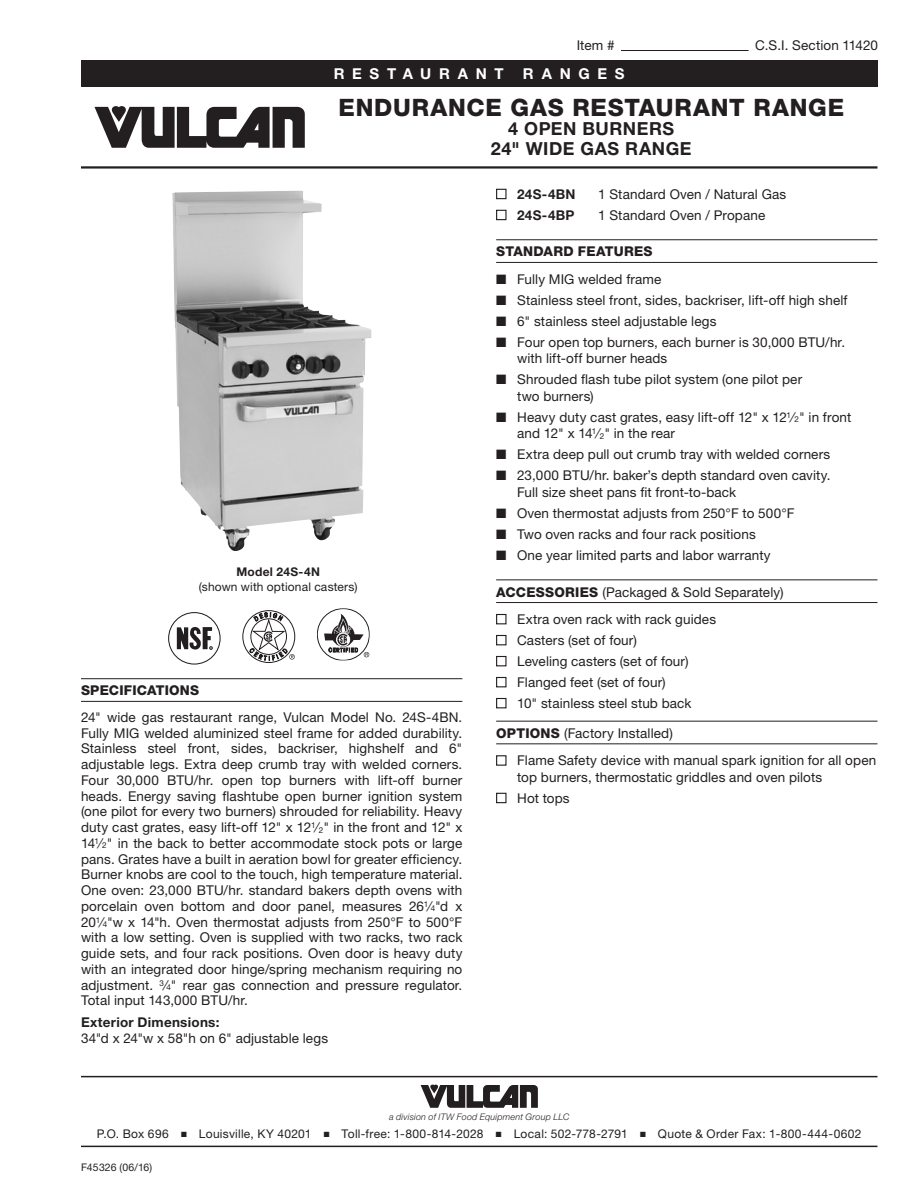
<style>
.page{position:relative;width:918px;height:1188px;background:#fff}
.page>*{position:absolute;margin:0;border:0;box-sizing:border-box;transform-origin:0 0}
.t1{font:800 24px "Helvetica Neue LT Std";letter-spacing:.035em;color:#231f20}
.Title_Sub_1{font:700 18px/19.5px "Helvetica Neue LT Std";letter-spacing:.03em;color:#231f20;text-align:center}
.t2{font:700 15px "Helvetica Neue LT Std";letter-spacing:.515em;color:#fff}
.Body_1_Align-Justify{font:13.5px/15.8px "Helvetica Neue LT Std";letter-spacing:.01em;color:#231f20}
.Sub_Head_1{font:13.5px "Helvetica Neue LT Std";letter-spacing:.01em;color:#231f20}
.Body_2_Align-Left{font:13.5px/15.8px "Helvetica Neue LT Std";letter-spacing:.01em;color:#231f20}
.Sub_Head_1-2{font:800 13.5px "Helvetica Neue LT Std";letter-spacing:.015em;color:#231f20}
.t3{font:700 13.5px "Helvetica Neue LT Std";letter-spacing:.02em;color:#231f20}
.Note-Image{font:12px/15px "Helvetica Neue LT Std";letter-spacing:.02em;color:#231f20;text-align:center}
.t4{font:10.5px "Helvetica Neue LT Std";letter-spacing:.01em;color:#231f20}
.t5{font:italic 300 9px "Helvetica Neue LT Std";letter-spacing:.02em;color:#231f20}
.s1{font-size:8.1px}
.s2{font-weight:800}
.s3{font-weight:700}
</style>
<div class="page">
<hr style="left:81px;top:1076px;width:797px;height:1px;background:#231f20">
<svg style="left:421px;top:1085px;width:117px;height:23px"></svg>
<hr style="left:81px;top:1146px;width:797px;height:1px;background:#231f20">
<div style="left:81px;top:60px;width:796px;height:27px;background:#231f20"></div>
<svg style="left:94px;top:106px;width:211px;height:42px"></svg>
<hr style="left:81px;top:166px;width:797px;height:3px;background:#231f20">
<hr style="left:621px;top:50px;width:128px;height:1px;background:#231f20">
<hr style="left:496px;top:239px;width:381px;height:1px;background:#231f20">
<hr style="left:496px;top:262px;width:381px;height:1px;background:#231f20">
<hr style="left:496px;top:579px;width:381px;height:1px;background:#231f20">
<hr style="left:496px;top:602px;width:381px;height:1px;background:#231f20">
<hr style="left:496px;top:721px;width:381px;height:1px;background:#231f20">
<hr style="left:496px;top:743px;width:381px;height:1px;background:#231f20">
<div style="left:496px;top:189px;width:11px;height:10px;border:1px solid #231f20"></div>
<div style="left:496px;top:210px;width:11px;height:10px;border:1px solid #231f20"></div>
<div style="left:496px;top:614px;width:11px;height:10px;border:1px solid #231f20"></div>
<div style="left:496px;top:635px;width:11px;height:10px;border:1px solid #231f20"></div>
<div style="left:496px;top:656px;width:11px;height:10px;border:1px solid #231f20"></div>
<div style="left:496px;top:677px;width:11px;height:10px;border:1px solid #231f20"></div>
<div style="left:496px;top:698px;width:11px;height:10px;border:1px solid #231f20"></div>
<div style="left:496px;top:755px;width:11px;height:11px;border:1px solid #231f20"></div>
<div style="left:496px;top:793px;width:11px;height:10px;border:1px solid #231f20"></div>
<img style="left:172px;top:191px;width:200px;height:360px">
<hr style="left:81px;top:678px;width:381px;height:1px;background:#231f20">
<hr style="left:81px;top:701px;width:381px;height:1px;background:#231f20">
<svg style="left:243px;top:610px;width:52px;height:53px"></svg>
<svg style="left:317px;top:608px;width:53px;height:53px"></svg>
<div style="left:168px;top:612px;width:53px;height:53px;border:1px solid #231f20;border-radius:50%"></div>
<svg style="left:177px;top:627px;width:36px;height:23px"></svg>
<p class="Body_1_Align-Justify" style="left:577px;top:37px;width:39px">Item #</p>
<p class="Body_1_Align-Justify" style="left:755px;top:37px;width:124px">C.S.I. Section 11420</p>
<p class="t2" style="left:334px;top:64px;width:172px">RESTAURANT</p>
<p class="t2" style="left:523px;top:64px;width:103px">RANGES</p>
<p class="t1" style="left:338px;top:93px;width:507px">ENDURANCE GAS RESTAURANT RANGE</p>
<p class="Title_Sub_1" style="left:491px;top:119px;width:202px">4 OPEN BURNERS<br>24" WIDE GAS RANGE</p>
<p class="t3" style="left:517px;top:185px;width:60px">24S-4BN</p>
<p class="Body_1_Align-Justify" style="left:598px;top:186px;width:190px">1 Standard Oven / Natural Gas</p>
<p class="t3" style="left:517px;top:206px;width:59px">24S-4BP</p>
<p class="Body_1_Align-Justify" style="left:598px;top:207px;width:169px">1 Standard Oven / Propane</p>
<p class="Sub_Head_1-2" style="left:496px;top:244px;width:158px">STANDARD FEATURES</p>
<p class="Body_1_Align-Justify" style="left:496px;top:271px;width:167px">■ Fully MIG welded frame</p>
<p class="Body_1_Align-Justify" style="left:496px;top:292px;width:353px">■ Stainless steel front, sides, backriser, lift-off high shelf</p>
<p class="Body_1_Align-Justify" style="left:496px;top:313px;width:222px">■ 6" stainless steel adjustable legs</p>
<p class="Body_1_Align-Justify" style="left:517px;top:334px;width:329px;line-height:16.5px;text-indent:-21px">■ Four open top burners, each burner is 30,000 BTU/hr. with lift-off burner heads</p>
<p class="Body_1_Align-Justify" style="left:517px;top:371px;width:287px;line-height:16.5px;text-indent:-21px">■ Shrouded flash tube pilot system (one pilot per two burners)</p>
<p class="Body_1_Align-Justify" style="left:517px;top:409px;width:336px;line-height:16.5px;text-indent:-21px">■ Heavy duty cast grates, easy lift-off 12" x 12<sup>1</sup>⁄<span class="s1">2</span>" in front and 12" x 14<sup>1</sup>⁄<span class="s1">2</span>" in the rear</p>
<p class="Body_1_Align-Justify" style="left:496px;top:446px;width:336px">■ Extra deep pull out crumb tray with welded corners</p>
<p class="Body_1_Align-Justify" style="left:517px;top:467px;width:315px;line-height:16.5px;text-indent:-21px">■ 23,000 BTU/hr. baker’s depth standard oven cavity.<br>Full size sheet pans fit front-to-back</p>
<p class="Body_1_Align-Justify" style="left:496px;top:505px;width:300px">■ Oven thermostat adjusts from 250°F to 500°F</p>
<p class="Body_1_Align-Justify" style="left:496px;top:526px;width:261px">■ Two oven racks and four rack positions</p>
<p class="Body_1_Align-Justify" style="left:496px;top:547px;width:276px">■ One year limited parts and labor warranty</p>
<p class="Sub_Head_1" style="left:496px;top:584px;width:289px"><span class="s2">ACCESSORIES</span> (Packaged &amp; Sold Separately)</p>
<p class="Body_1_Align-Justify" style="left:517px;top:611px;width:201px">Extra oven rack with rack guides</p>
<p class="Body_1_Align-Justify" style="left:517px;top:632px;width:121px">Casters (set of four)</p>
<p class="Body_1_Align-Justify" style="left:517px;top:653px;width:173px">Leveling casters (set of four)</p>
<p class="Body_1_Align-Justify" style="left:517px;top:674px;width:150px">Flanged feet (set of four)</p>
<p class="Body_1_Align-Justify" style="left:517px;top:695px;width:176px">10" stainless steel stub back</p>
<p class="Sub_Head_1" style="left:496px;top:725px;width:178px"><span class="s2">OPTIONS</span> (Factory Installed)</p>
<p class="Body_1_Align-Justify" style="left:517px;top:752px;width:361px;line-height:16.5px">Flame Safety device with manual spark ignition for all open top burners, thermostatic griddles and oven pilots</p>
<p class="Body_1_Align-Justify" style="left:517px;top:790px;width:54px">Hot tops</p>
<p class="Note-Image" style="left:199px;top:564px;width:160px"><span class="s3">Model 24S-4N<br></span>(shown with optional casters)</p>
<p class="Sub_Head_1-2" style="left:81px;top:683px;width:120px">SPECIFICATIONS</p>
<p class="Body_1_Align-Justify" style="left:81px;top:709px;width:383px;text-align:justify">24" wide gas restaurant range, Vulcan Model No. 24S-4BN.<br>Fully MIG welded aluminized steel frame for added durability.<br>Stainless steel front, sides, backriser, highshelf and 6" adjustable legs. Extra deep crumb tray with welded corners.<br>Four 30,000 BTU/hr. open top burners with lift-off burner heads. Energy saving flashtube open burner ignition system (one pilot for every two burners) shrouded for reliability. Heavy duty cast grates, easy lift-off 12" x 12<sup>1</sup>⁄<span class="s1">2</span>" in the front and 12" x 14<sup>1</sup>⁄<span class="s1">2</span>" in the back to better accommodate stock pots or large pans. Grates have a built in aeration bowl for greater efficiency.<br>Burner knobs are cool to the touch, high temperature material.<br>One oven: 23,000 BTU/hr. standard bakers depth ovens with porcelain oven bottom and door panel, measures 26<sup>1</sup>⁄<span class="s1">4</span>"d x 20<sup>1</sup>⁄<span class="s1">4</span>"w x 14"h. Oven thermostat adjusts from 250°F to 500°F with a low setting. Oven is supplied with two racks, two rack guide sets, and four rack positions. Oven door is heavy duty with an integrated door hinge/spring mechanism requiring no adjustment. <sup>3</sup>⁄<span class="s1">4</span>" rear gas connection and pressure regulator.<br>Total input 143,000 BTU/hr.</p>
<p class="Body_2_Align-Left" style="left:81px;top:1014px;width:249px"><span class="s3">Exterior Dimensions:<br></span>34"d x 24"w x 58"h on 6" adjustable legs</p>
<p class="t5" style="left:389px;top:1111px;width:182px">a division of ITW Food Equipment Group LLC</p>
<p class="Note-Image" style="left:97px;top:1127px;width:766px">P.O. Box 696 ■ Louisville, KY 40201 ■ Toll-free: 1-800-814-2028 ■ Local: 502-778-2791 ■ Quote &amp; Order Fax: 1-800-444-0602</p>
<p class="t4" style="left:81px;top:1161px;width:73px">F45326 (06/16)</p>
</div>
